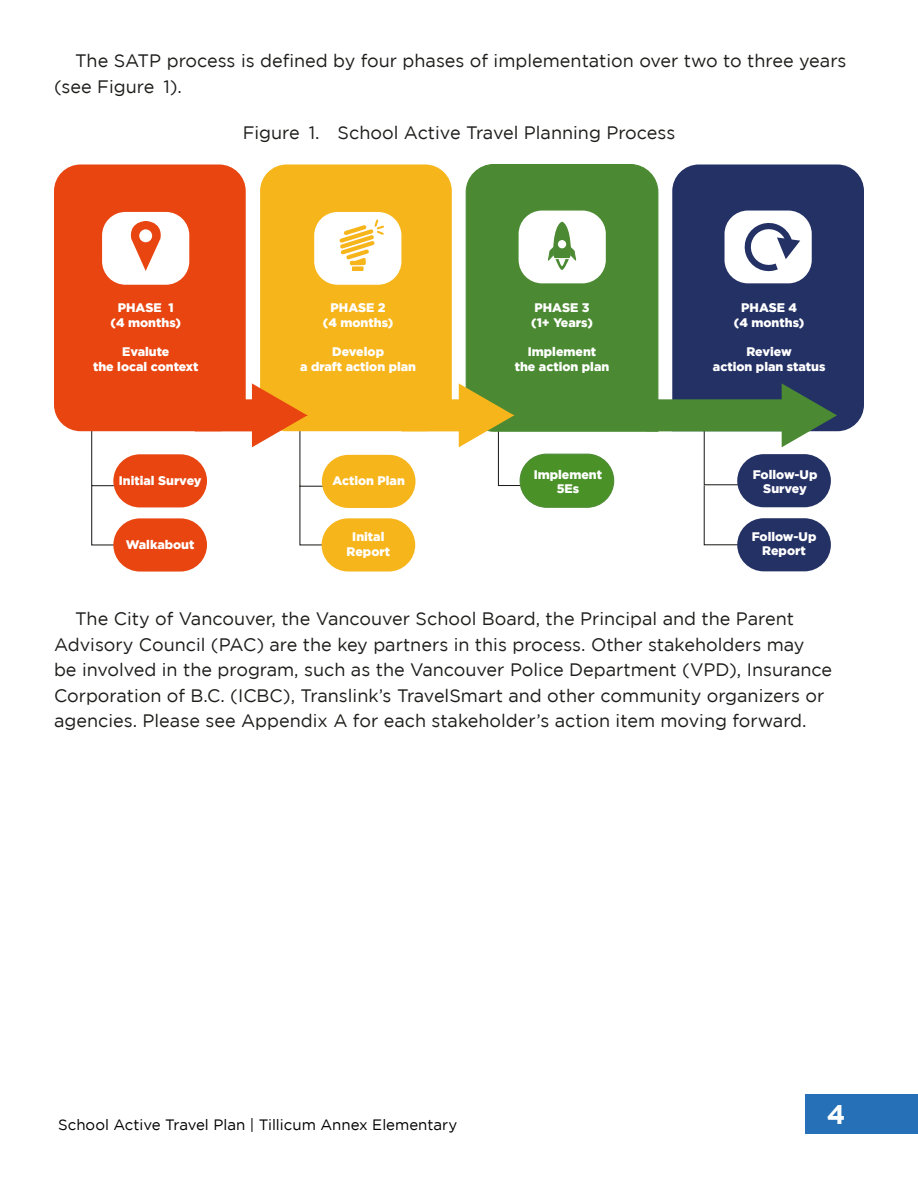
<style>
.page{position:relative;width:918px;height:1188px;background:#fff}
.page>*{position:absolute;margin:0;border:0;box-sizing:border-box;transform-origin:0 0}
.Page_Number{font:700 27px "Gotham";color:#fff}
._12_pt_text{font:18px/25.5px "Gotham";color:#1d1d1b}
.Footnote{font:15px "Gotham";color:#000}
.t1{font:900 12.45px/14.9px "Gotham";color:#fff;text-align:center}
</style>
<div class="page">
<div style="left:806px;top:1094px;width:112px;height:40px;background:#2570b7"></div>
<svg style="left:91px;top:431px;width:40px;height:115px"></svg>
<div style="left:54px;top:165px;width:192px;height:266px;background:#e84510;border-radius:27px"></div>
<div style="left:260px;top:165px;width:192px;height:266px;background:#f7b51c;border-radius:27px"></div>
<div style="left:465px;top:164px;width:194px;height:268px;background:#4b8a32"></div>
<div style="left:672px;top:165px;width:192px;height:266px;background:#243165"></div>
<svg style="left:573px;top:369px;width:264px;height:177px"></svg>
<div style="left:402px;top:399px;width:66px;height:32px;background:#f7b51c"></div>
<svg style="left:459px;top:383px;width:79px;height:103px"></svg>
<div style="left:195px;top:399px;width:66px;height:32px;background:#e84510"></div>
<svg style="left:252px;top:383px;width:88px;height:163px"></svg>
<div style="left:102px;top:212px;width:87px;height:73px;background:#fff;border-radius:23px"></div>
<div style="left:314px;top:212px;width:87px;height:73px;background:#fff;border-radius:23px"></div>
<div style="left:519px;top:211px;width:87px;height:72px;background:#fff;border-radius:23px"></div>
<div style="left:725px;top:211px;width:87px;height:72px;background:#fff;border-radius:23px"></div>
<div style="left:113px;top:454px;width:94px;height:53px;background:#e84510;border-radius:27px"></div>
<div style="left:113px;top:518px;width:94px;height:54px;background:#e84510;border-radius:27px"></div>
<div style="left:322px;top:455px;width:94px;height:53px;background:#f7b51c;border-radius:27px"></div>
<div style="left:520px;top:454px;width:94px;height:53px;background:#4a9228;border-radius:27px"></div>
<div style="left:520px;top:454px;width:94px;height:54px;border:1px solid #4b8a32;border-radius:27px"></div>
<div style="left:737px;top:454px;width:94px;height:53px;background:#243165;border-radius:27px"></div>
<div style="left:737px;top:518px;width:94px;height:53px;background:#243165;border-radius:27px"></div>
<div style="left:322px;top:518px;width:93px;height:54px;background:#f7b51c;border-radius:27px"></div>
<svg style="left:130px;top:221px;width:31px;height:50px"></svg>
<div style="left:139px;top:229px;width:13px;height:13px;background:#fff;border-radius:50%"></div>
<svg style="left:744px;top:223px;width:56px;height:47px"></svg>
<div style="left:352px;top:266px;width:12px;height:5px;border:1px solid #f7b51c"></div>
<svg style="left:339px;top:219px;width:45px;height:51px"></svg>
<svg style="left:548px;top:222px;width:28px;height:48px"></svg>
<p class="_12_pt_text" style="left:54px;top:48px;width:794px;text-indent:21px">The SATP process is defined by four phases of implementation over two to three years (see Figure 1).</p>
<p class="_12_pt_text" style="left:243px;top:120px;width:434px">Figure 1. School Active Travel Planning Process</p>
<p class="t1" style="left:111px;top:300px;width:72px">PHASE 1 (4 months)</p>
<p class="t1" style="left:93px;top:344px;width:107px">Evalute<br>the local context</p>
<p class="t1" style="left:119px;top:473px;width:84px">Initial Survey</p>
<p class="t1" style="left:126px;top:537px;width:70px">Walkabout</p>
<p class="t1" style="left:323px;top:300px;width:72px">PHASE 2 (4 months)</p>
<p class="t1" style="left:300px;top:344px;width:117px">Develop<br>a draft action plan</p>
<p class="t1" style="left:531px;top:300px;width:63px;text-align:left">PHASE 3 (1+ Years)</p>
<p class="t1" style="left:515px;top:344px;width:96px">Implement<br>the action plan</p>
<p class="t1" style="left:734px;top:300px;width:72px">PHASE 4 (4 months)</p>
<p class="t1" style="left:713px;top:344px;width:114px">Review<br>action plan status</p>
<p class="t1" style="left:332px;top:473px;width:74px">Action Plan</p>
<p class="t1" style="left:534px;top:466px;width:70px">Implement<br>5Es</p>
<p class="t1" style="left:753px;top:466px;width:66px">Follow-Up<br>Survey</p>
<p class="t1" style="left:752px;top:528px;width:66px">Follow-Up<br>Report</p>
<p class="t1" style="left:347px;top:529px;width:45px">Inital<br>Report</p>
<p class="_12_pt_text" style="left:54px;top:606px;width:780px;text-indent:21px">The City of Vancouver, the Vancouver School Board, the Principal and the Parent Advisory Council (PAC) are the key partners in this process. Other stakeholders may<br>be involved in the program, such as the Vancouver Police Department (VPD), Insurance Corporation of B.C. (ICBC), Translink’s TravelSmart and other community organizers or agencies. Please see Appendix A for each stakeholder’s action item moving forward.</p>
<p class="Footnote" style="left:58px;top:1116px;width:400px">School Active Travel Plan | Tillicum Annex Elementary</p>
<p class="Page_Number" style="left:827px;top:1099px;width:20px">4</p>
</div>
